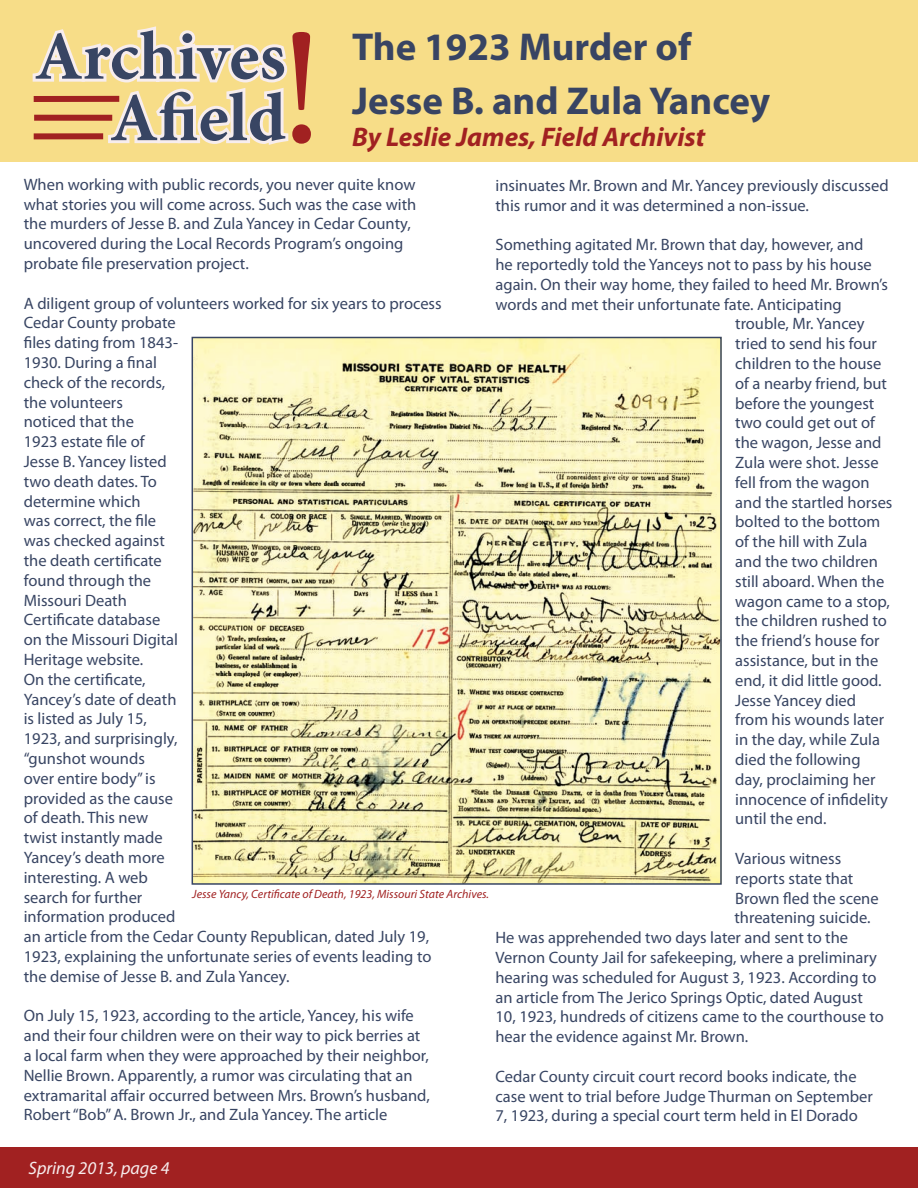
<style>
.page{position:relative;width:918px;height:1188px;background:#fff}
.page>*{position:absolute;margin:0;border:0;box-sizing:border-box;transform-origin:0 0}
.t1{font:165px "Minion Pro";color:#a12121}
.t2{font:700 69px "Minion Pro";color:#384563}
.t3{font:700 39px "Myriad Pro";color:#384463}
.t4{font:italic 700 27px "Myriad Pro";color:#a12121}
.t5{font:italic 18px "Myriad Pro";color:#f7eded}
.t6{font:16.5px/19.8px "Myriad Pro";color:#384563}
.t7{font:italic 12px "Myriad Pro";color:#a12121}
</style>
<div class="page">
<div style="left:0;top:0;width:918px;height:161px;background:#f7dd88"></div>
<svg style="left:32px;top:26px;width:257px;height:119px"></svg>
<div style="left:34px;top:96px;width:85px;height:6px;background:#a12121"></div>
<div style="left:34px;top:115px;width:78px;height:6px;background:#a12121"></div>
<div style="left:34px;top:133px;width:69px;height:6px;background:#a12121"></div>
<div style="left:0;top:1148px;width:918px;height:40px;background:#a12121"></div>
<img style="left:195px;top:340px;width:524px;height:542px">
<div style="left:192px;top:337px;width:530px;height:548px;border:2px solid #384563"></div>
<p class="t2" style="left:34px;top:8px;width:253px">Archives</p>
<p class="t2" style="left:110px;top:70px;width:177px">Afield</p>
<p class="t1" style="left:279px;top:-21px;width:47px">!</p>
<p class="t3" style="left:352px;top:21px;width:341px">The 1923 Murder of</p>
<p class="t3" style="left:352px;top:75px;width:420px">Jesse B. and Zula Yancey</p>
<p class="t4" style="left:352px;top:119px;width:355px">By Leslie James, Field Archivist</p>
<p class="t6" style="left:24px;top:174px;width:394px">When working with public records, you never quite know what stories you will come across. Such was the case with the murders of Jesse B. and Zula Yancey in Cedar County, uncovered during the Local Records Program’s ongoing probate file preservation project.</p>
<p class="t6" style="left:24px;top:293px;width:419px">A diligent group of volunteers worked for six years to process<br>Cedar County probate<br>files dating from 1843-<br>1930. During a final<br>check of the records,<br>the volunteers<br>noticed that the<br>1923 estate file of<br>Jesse B. Yancey listed<br>two death dates. To<br>determine which<br>was correct, the file<br>was checked against<br>the death certificate<br>found through the<br>Missouri Death<br>Certificate database<br>on the Missouri Digital<br>Heritage website.<br>On the certificate,<br>Yancey’s date of death<br>is listed as July 15,<br>1923, and surprisingly,<br>“gunshot wounds<br>over entire body” is<br>provided as the cause<br>of death. This new<br>twist instantly made<br>Yancey’s death more<br>interesting. A web<br>search for further<br>information produced<br>an article from the Cedar County Republican, dated July 19,<br>1923, explaining the unfortunate series of events leading to the demise of Jesse B. and Zula Yancey.</p>
<p class="t6" style="left:24px;top:1006px;width:408px">On July 15, 1923, according to the article, Yancey, his wife and their four children were on their way to pick berries at a local farm when they were approached by their neighbor, Nellie Brown. Apparently, a rumor was circulating that an extramarital affair occurred between Mrs. Brown’s husband, Robert “Bob” A. Brown Jr., and Zula Yancey. The article</p>
<p class="t6" style="left:495px;top:175px;width:395px">insinuates Mr. Brown and Mr. Yancey previously discussed this rumor and it was determined a non-issue.</p>
<p class="t6" style="left:495px;top:235px;width:370px">Something agitated Mr. Brown that day, however, and</p>
<p class="t6" style="left:495px;top:254px;width:378px">he reportedly told the Yanceys not to pass by his house</p>
<p class="t6" style="left:495px;top:274px;width:394px">again. On their way home, they failed to heed Mr. Brown’s</p>
<p class="t6" style="left:495px;top:294px;width:348px">words and met their unfortunate fate. Anticipating</p>
<p class="t6" style="left:735px;top:314px;width:131px">trouble, Mr. Yancey</p>
<p class="t6" style="left:735px;top:334px;width:143px">tried to send his four</p>
<p class="t6" style="left:735px;top:353px;width:148px">children to the house</p>
<p class="t6" style="left:735px;top:373px;width:153px">of a nearby friend, but</p>
<p class="t6" style="left:735px;top:393px;width:141px">before the youngest</p>
<p class="t6" style="left:735px;top:413px;width:141px">two could get out of</p>
<p class="t6" style="left:735px;top:433px;width:148px">the wagon, Jesse and</p>
<p class="t6" style="left:735px;top:452px;width:145px">Zula were shot. Jesse</p>
<p class="t6" style="left:735px;top:472px;width:136px">fell from the wagon</p>
<p class="t6" style="left:735px;top:492px;width:159px">and the startled horses</p>
<p class="t6" style="left:735px;top:512px;width:147px">bolted to the bottom</p>
<p class="t6" style="left:735px;top:532px;width:134px">of the hill with Zula</p>
<p class="t6" style="left:735px;top:551px;width:144px">and the two children</p>
<p class="t6" style="left:735px;top:571px;width:151px">still aboard. When the</p>
<p class="t6" style="left:735px;top:591px;width:156px">wagon came to a stop,</p>
<p class="t6" style="left:735px;top:611px;width:153px">the children rushed to</p>
<p class="t6" style="left:735px;top:631px;width:146px">the friend’s house for</p>
<p class="t6" style="left:735px;top:650px;width:145px">assistance, but in the</p>
<p class="t6" style="left:735px;top:670px;width:148px">end, it did little good.</p>
<p class="t6" style="left:735px;top:690px;width:122px">Jesse Yancey died</p>
<p class="t6" style="left:735px;top:710px;width:150px">from his wounds later</p>
<p class="t6" style="left:735px;top:730px;width:146px">in the day, while Zula</p>
<p class="t6" style="left:735px;top:749px;width:127px">died the following</p>
<p class="t6" style="left:735px;top:769px;width:142px">day, proclaiming her</p>
<p class="t6" style="left:735px;top:789px;width:154px">innocence of infidelity</p>
<p class="t6" style="left:735px;top:809px;width:93px">until the end.</p>
<p class="t6" style="left:735px;top:848px;width:108px">Various witness</p>
<p class="t6" style="left:735px;top:868px;width:120px">reports state that</p>
<p class="t6" style="left:735px;top:888px;width:145px">Brown fled the scene</p>
<p class="t6" style="left:734px;top:908px;width:138px">threatening suicide.</p>
<p class="t6" style="left:495px;top:928px;width:354px">He was apprehended two days later and sent to the</p>
<p class="t6" style="left:495px;top:947px;width:383px">Vernon County Jail for safekeeping, where a preliminary</p>
<p class="t6" style="left:495px;top:967px;width:383px">hearing was scheduled for August 3, 1923. According to</p>
<p class="t6" style="left:495px;top:987px;width:369px">an article from The Jerico Springs Optic, dated August</p>
<p class="t6" style="left:495px;top:1007px;width:390px">10, 1923, hundreds of citizens came to the courthouse to</p>
<p class="t6" style="left:495px;top:1027px;width:254px">hear the evidence against Mr. Brown.</p>
<p class="t6" style="left:495px;top:1066px;width:379px">Cedar County circuit court record books indicate, the case went to trial before Judge Thurman on September<br>7, 1923, during a special court term held in El Dorado</p>
<p class="t7" style="left:192px;top:886px;width:298px">Jesse Yancy, Certificate of Death, 1923, Missouri State Archives.</p>
<p class="t5" style="left:29px;top:1157px;width:143px">Spring 2013, page 4</p>
</div>
